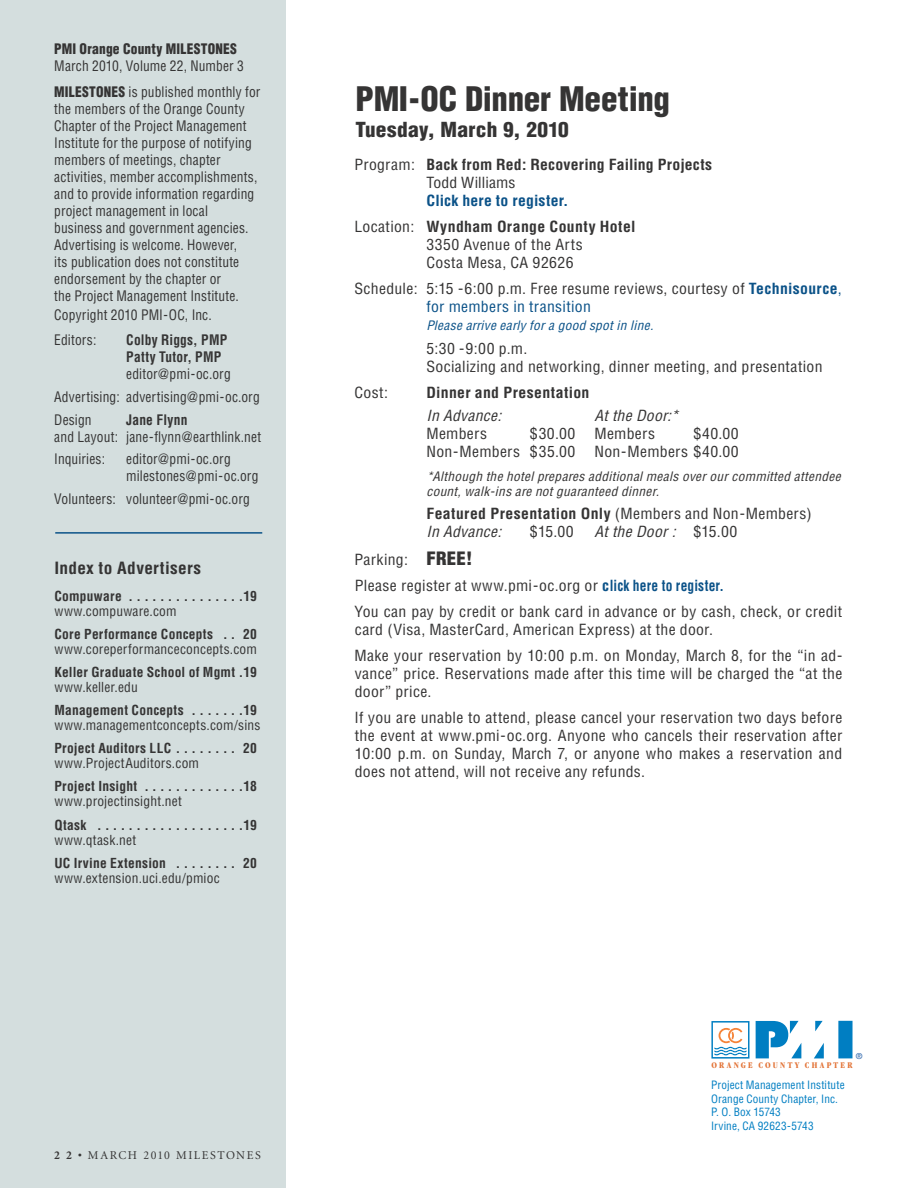
<style>
.page{position:relative;width:918px;height:1188px;background:#fff}
.page>*{position:absolute;margin:0;border:0;box-sizing:border-box;transform-origin:0 0}
.t1{font:900 condensed 33px "Helvetica";letter-spacing:-.01em;color:#353434}
.t2{font:900 condensed 20.25px "Helvetica";letter-spacing:.015em;color:#353434;scale:1.05 1}
.t3{font:700 condensed 16.5px "Helvetica";letter-spacing:.02em;color:#353434;scale:1.05 1}
.t4{font:condensed 15px/18px "Helvetica";letter-spacing:.02em;color:#353434;scale:1.05 1}
.t5{font:700 condensed 15px/18px "Helvetica";letter-spacing:.02em;color:#353434;scale:1.05 1}
.t6{font:italic condensed 15px "Helvetica";letter-spacing:.015em;color:#353434;scale:1.05 1}
.t7{font:condensed 14.1px/17px "Helvetica";letter-spacing:.01em;color:#353434;scale:.95 1}
.t8{font:700 condensed 14.1px/17px "Helvetica";letter-spacing:.015em;color:#353434;scale:.95 1}
.t9{font:900 condensed 14.1px "Helvetica";letter-spacing:.015em;color:#353434;scale:.95 1}
.t10{font:700 condensed 13.5px "Helvetica";letter-spacing:.015em;color:#353434}
.t11{font:condensed 13.5px "Helvetica";letter-spacing:.015em;color:#353434}
.t12{font:italic condensed 12.75px/15.3px "Helvetica";letter-spacing:.02em;color:#353434;scale:1.05 1}
.t13{font:italic condensed 12.75px "Helvetica";letter-spacing:.02em;color:#0b5288;scale:1.05 1}
.t14{font:12px "Minion";letter-spacing:.13em;color:#353434}
.t15{font:condensed 11.25px/13.5px "Helvetica";letter-spacing:.01em;color:#007ec2}
.t16{font:700 condensed 9px "Garamond";letter-spacing:.25em;color:#e37539}
.t17{font:8.25px "Helvetica";color:#1f5ca6}
.s1{font-weight:900}
.s2{font-weight:700}
.s3{font-weight:400}
.s4{color:#0b5288}
.s5{font-weight:700;color:#0b5288}
.s6{font-weight:400;font-style:italic}
.s7{font-style:normal}
.s8{font-weight:900;font-size:18px}
</style>
<div class="page">
<div style="left:0;top:0;width:286px;height:1188px;background:#d4dede"></div>
<hr style="left:55px;top:532px;width:207px;height:2px;background:#0b5288">
<svg style="left:815px;top:1021px;width:8px;height:10px"></svg>
<div style="left:838px;top:1021px;width:14px;height:37px;background:#007ec2"></div>
<svg style="left:814px;top:1043px;width:10px;height:15px"></svg>
<svg style="left:756px;top:1021px;width:45px;height:37px"></svg>
<svg style="left:711px;top:1021px;width:38px;height:38px"></svg>
<p class="t9" style="left:54px;top:40px;width:194px">PMI Orange County MILESTONES</p>
<p class="t7" style="left:54px;top:53px;width:219px;line-height:25.5px">March 2010, Volume 22, Number 3<br><span class="s1">MILESTONES</span> is published monthly for</p>
<p class="t7" style="left:54px;top:100px;width:215px">the members of the Orange County Chapter of the Project Management Institute for the purpose of notifying members of meetings, chapter activities, member accomplishments, and to provide information regarding project management in local business and government agencies.<br>Advertising is welcome. However,<br>its publication does not constitute endorsement by the chapter or<br>the Project Management Institute.</p>
<p class="t7" style="left:54px;top:302px;width:167px;line-height:25.5px">Copyright 2010 PMI-OC, Inc.<br>Editors:</p>
<p class="t8" style="left:126px;top:332px;width:108px">Colby Riggs, PMP<br>Patty Tutor, PMP</p>
<p class="t7" style="left:54px;top:363px;width:218px;line-height:22.6px;text-indent:72px">editor@pmi-oc.org<br>Advertising: advertising@pmi-oc.org<br>Design</p>
<p class="t8" style="left:126px;top:411px;width:66px">Jane Flynn</p>
<p class="t7" style="left:54px;top:425px;width:219px;line-height:22.6px">and Layout: jane-flynn@earthlink.net<br>Inquiries:</p>
<p class="t7" style="left:126px;top:451px;width:141px">editor@pmi-oc.org milestones@pmi-oc.org</p>
<p class="t7" style="left:54px;top:490px;width:207px">Volunteers: volunteer@pmi-oc.org</p>
<p class="t3" style="left:54px;top:558px;width:141px">Index to Advertisers</p>
<p class="t10" style="left:54px;top:588px;width:204px">Compuware . . . . . . . . . . . . . . .19</p>
<p class="t11" style="left:54px;top:603px;width:124px">www.compuware.com</p>
<p class="t10" style="left:54px;top:626px;width:204px">Core Performance Concepts . . 20</p>
<p class="t11" style="left:54px;top:641px;width:204px">www.coreperformanceconcepts.com</p>
<p class="t10" style="left:54px;top:664px;width:204px">Keller Graduate School of Mgmt .19</p>
<p class="t11" style="left:54px;top:679px;width:85px">www.keller.edu</p>
<p class="t10" style="left:54px;top:702px;width:204px">Management Concepts . . . . . . .19</p>
<p class="t11" style="left:54px;top:717px;width:207px">www.managementconcepts.com/sins</p>
<p class="t10" style="left:54px;top:740px;width:204px">Project Auditors LLC . . . . . . . . 20</p>
<p class="t11" style="left:54px;top:755px;width:146px">www.ProjectAuditors.com</p>
<p class="t10" style="left:54px;top:778px;width:204px">Project Insight . . . . . . . . . . . . .18</p>
<p class="t11" style="left:54px;top:793px;width:129px">www.projectinsight.net</p>
<p class="t10" style="left:54px;top:816px;width:204px">Qtask . . . . . . . . . . . . . . . . . . .19</p>
<p class="t11" style="left:54px;top:831px;width:83px">www.qtask.net</p>
<p class="t10" style="left:54px;top:855px;width:204px">UC Irvine Extension . . . . . . . . 20</p>
<p class="t11" style="left:54px;top:869px;width:167px">www.extension.uci.edu/pmioc</p>
<p class="t14" style="left:54px;top:1149px;width:208px"><span class="s2">2 2 •</span> MARCH 2010 MILESTONES</p>
<h1 class="t1" style="left:356px;top:78px;width:316px">PMI-OC Dinner Meeting</h1>
<h2 class="t2" style="left:356px;top:117px;width:205px">Tuesday, March 9, 2010</h2>
<p class="t5" style="left:426px;top:156px;width:274px;text-indent:-72px"><span class="s3">Program:</span> Back from Red: Recovering Failing Projects<br><span class="s3">Todd Williams</span></p>
<p class="t5" style="left:354px;top:188px;width:269px;line-height:26.1px;text-align:center"><span class="s4">Click here to register.<br></span><span class="s3">Location:</span> Wyndham Orange County Hotel</p>
<p class="t4" style="left:426px;top:236px;width:150px">3350 Avenue of the Arts<br>Costa Mesa, CA 92626</p>
<p class="t4" style="left:426px;top:280px;width:397px;text-indent:-72px">Schedule: 5:15 -6:00 p.m. Free resume reviews, courtesy of <span class="s5">Technisource</span><span class="s4">, for members in transition</span></p>
<p class="t13" style="left:426px;top:318px;width:218px">Please arrive early for a good spot in line.</p>
<p class="t4" style="left:426px;top:339px;width:379px">5:30 -9:00 p.m.<br>Socializing and networking, dinner meeting, and presentation</p>
<p class="t4" style="left:354px;top:383px;width:33px">Cost:</p>
<p class="t5" style="left:426px;top:383px;width:157px">Dinner and Presentation</p>
<p class="t6" style="left:426px;top:407px;width:73px">In Advance:</p>
<p class="t6" style="left:594px;top:407px;width:82px">At the Door:*</p>
<p class="t4" style="left:426px;top:425px;width:59px">Members</p>
<p class="t4" style="left:530px;top:425px;width:45px">$30.00</p>
<p class="t4" style="left:594px;top:425px;width:59px">Members</p>
<p class="t4" style="left:693px;top:425px;width:45px">$40.00</p>
<p class="t4" style="left:426px;top:443px;width:143px">Non-Members $35.00</p>
<p class="t4" style="left:594px;top:443px;width:139px">Non-Members $40.00</p>
<p class="t12" style="left:426px;top:468px;width:396px">*Although the hotel prepares additional meals over our committed attendee count, walk-ins are not guaranteed dinner.</p>
<p class="t5" style="left:426px;top:505px;width:368px">Featured Presentation Only <span class="s3">(Members and Non-Members)<br></span><span class="s6">In Advance:</span></p>
<p class="t4" style="left:530px;top:523px;width:43px">$15.00</p>
<p class="t6" style="left:594px;top:523px;width:138px">At the Door : <span class="s7">$15.00</span></p>
<p class="t4" style="left:354px;top:546px;width:466px;line-height:26.1px">Parking: <span class="s8">FREE!<br></span>Please register at www.pmi-oc.org or <span class="s5">click here to register.<br></span>You can pay by credit or bank card in advance or by cash, check, or credit</p>
<p class="t4" style="left:354px;top:616px;width:466px;line-height:26.1px">card (Visa, MasterCard, American Express) at the door.<br>Make your reservation by 10:00 p.m. on Monday, March 8, for the “in ad-</p>
<p class="t4" style="left:355px;top:665px;width:466px">vance” price. Reservations made after this time will be charged the “at the door” price.</p>
<p class="t4" style="left:354px;top:709px;width:466px;text-align:justify">If you are unable to attend, please cancel your reservation two days before the event at www.pmi-oc.org. Anyone who cancels their reservation after 10:00 p.m. on Sunday, March 7, or anyone who makes a reservation and does not attend, will not receive any refunds.</p>
<p class="t17" style="left:856px;top:1051px;width:8px">®</p>
<p class="t16" style="left:711px;top:1060px;width:143px">ORANGE COUNTY CHAPTER</p>
<p class="t15" style="left:711px;top:1078px;width:135px">Project Management Institute<br>Orange County Chapter, Inc.<br>P. O. Box 15743<br>Irvine, CA 92623-5743</p>
</div>
